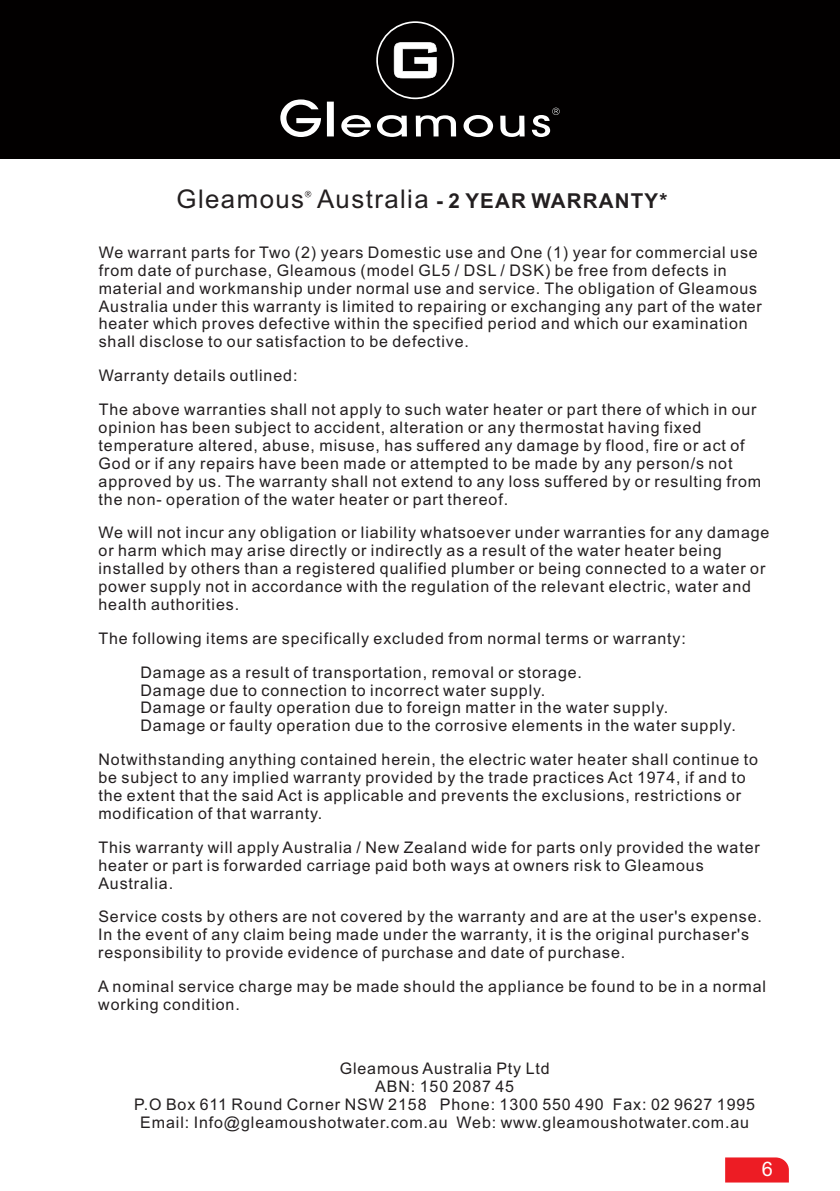
<style>
.page{position:relative;width:840px;height:1191px;background:#fff}
.page>*{position:absolute;margin:0;border:0;box-sizing:border-box;transform-origin:0 0}
.t1{font:25.8px "Arial";letter-spacing:.055em;color:#231f20}
.t2{font:20px "Arial";color:#fff}
.t3{font:16px/17.8px "Arial";letter-spacing:.055em;color:#231f20}
.s1{font-weight:700;font-size:20.6px}
</style>
<div class="page">
<div style="left:0;top:0;width:839px;height:158px;background:#020000"></div>
<svg style="left:280px;top:21px;width:279px;height:116px"></svg>
<svg style="left:725px;top:1157px;width:63px;height:25px;background:#ed242c"></svg>
<svg style="left:304px;top:191px;width:7px;height:6px"></svg>
<h1 class="t1" style="left:176px;top:189px;width:492px">Gleamous Australia <span class="s1">- 2 YEAR WARRANTY*</span></h1>
<p class="t3" style="left:99px;top:245px;width:664px">We warrant parts for Two (2) years Domestic use and One (1) year for commercial use from date of purchase, Gleamous (model GL5 / DSL / DSK) be free from defects in material and workmanship under normal use and service. The obligation of Gleamous Australia under this warranty is limited to repairing or exchanging any part of the water heater which proves defective within the specified period and which our examination shall disclose to our satisfaction to be defective.</p>
<p class="t3" style="left:99px;top:360px;width:659px;line-height:33.8px">Warranty details outlined:<br>The above warranties shall not apply to such water heater or part there of which in our</p>
<p class="t3" style="left:98px;top:420px;width:663px">opinion has been subject to accident, alteration or any thermostat having fixed temperature altered, abuse, misuse, has suffered any damage by flood, fire or act of God or if any repairs have been made or attempted to be made by any person/s not approved by us. The warranty shall not extend to any loss suffered by or resulting from the non- operation of the water heater or part thereof.</p>
<p class="t3" style="left:98px;top:525px;width:672px">We will not incur any obligation or liability whatsoever under warranties for any damage or harm which may arise directly or indirectly as a result of the water heater being installed by others than a registered qualified plumber or being connected to a water or power supply not in accordance with the regulation of the relevant electric, water and health authorities.</p>
<p class="t3" style="left:140px;top:623px;width:546px;line-height:33.8px;text-indent:-42px">The following items are specifically excluded from normal terms or warranty:<br>Damage as a result of transportation, removal or storage.</p>
<p class="t3" style="left:140px;top:682px;width:596px">Damage due to connection to incorrect water supply.<br>Damage or faulty operation due to foreign matter in the water supply.<br>Damage or faulty operation due to the corrosive elements in the water supply.</p>
<p class="t3" style="left:98px;top:752px;width:661px">Notwithstanding anything contained herein, the electric water heater shall continue to be subject to any implied warranty provided by the trade practices Act 1974, if and to the extent that the said Act is applicable and prevents the exclusions, restrictions or modification of that warranty.</p>
<p class="t3" style="left:98px;top:839px;width:662px">This warranty will apply Australia / New Zealand wide for parts only provided the water heater or part is forwarded carriage paid both ways at owners risk to Gleamous<br>Australia.</p>
<p class="t3" style="left:98px;top:909px;width:664px">Service costs by others are not covered by the warranty and are at the user's expense.<br>In the event of any claim being made under the warranty, it is the original purchaser's responsibility to provide evidence of purchase and date of purchase.</p>
<p class="t3" style="left:98px;top:979px;width:669px">A nominal service charge may be made should the appliance be found to be in a normal working condition.</p>
<p class="t3" style="left:134px;top:1061px;width:622px;text-align:center">Gleamous Australia Pty Ltd<br>ABN: 150 2087 45<br>P.O Box 611 Round Corner NSW 2158 Phone: 1300 550 490 Fax: 02 9627 1995<br>Email: Info@gleamoushotwater.com.au Web: www.gleamoushotwater.com.au</p>
<p class="t2" style="left:761px;top:1161px;width:13px">6</p>
</div>
